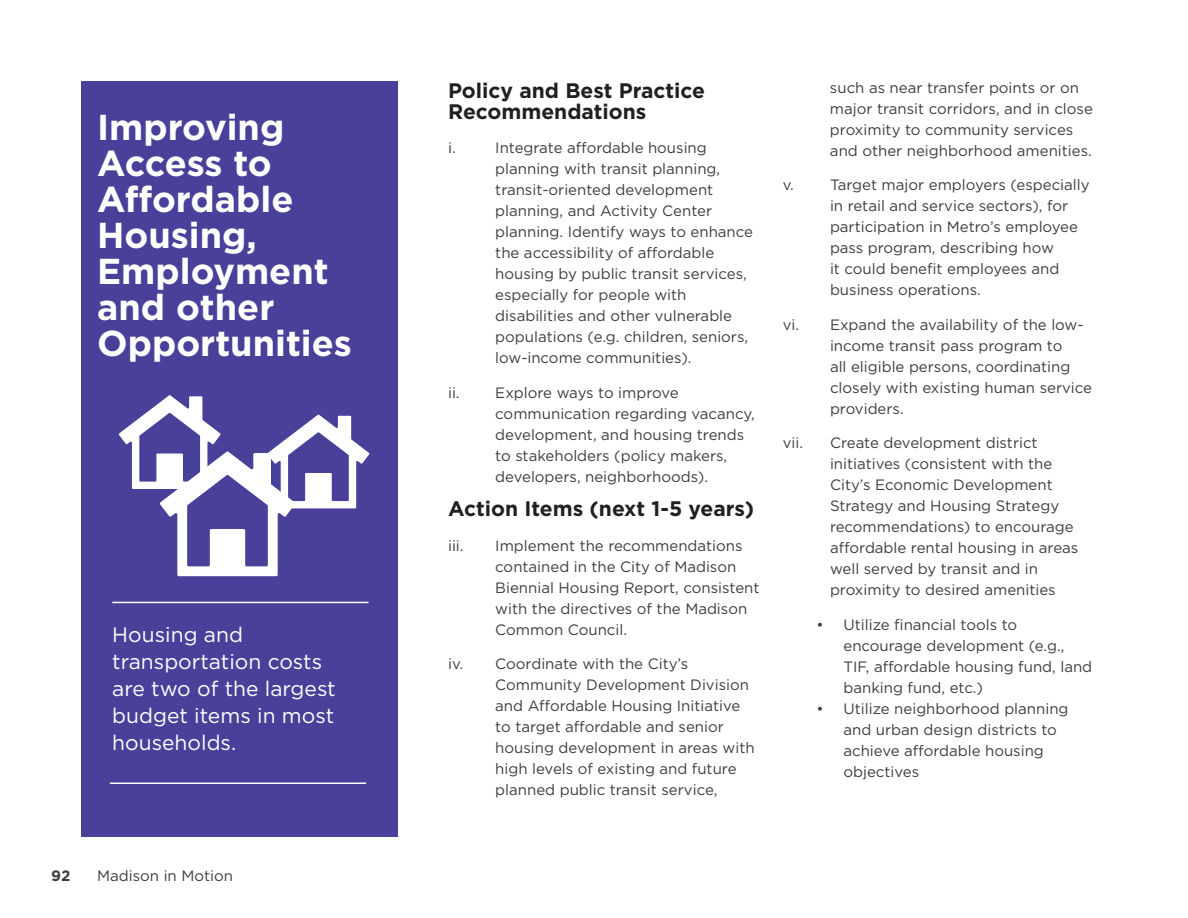
<style>
.page{position:relative;width:1188px;height:918px;background:#fff}
.page>*{position:absolute;margin:0;border:0;box-sizing:border-box;transform-origin:0 0}
.Case_Study_Title{font:700 36px/36px "Gotham";color:#fff}
.Main_Body{font:21px/27px "Gotham";color:#fff}
.Title_4{font:700 21px/21px "Gotham";color:#231f20}
.t1{font:15px/21px "Gotham";color:#3e3e3f}
.t2{font:700 15px "Gotham";color:#3e3e3f}
</style>
<div class="page">
<div style="left:81px;top:81px;width:316px;height:756px;background:#494099"></div>
<hr style="left:112px;top:602px;width:257px;height:1px;background:#fff">
<hr style="left:110px;top:783px;width:256px;height:1px;background:#fff">
<svg style="left:119px;top:395px;width:251px;height:181px"></svg>
<p class="Case_Study_Title" style="left:97px;top:109px;width:256px">Improving<br>Access to<br>Affordable<br>Housing,<br>Employment and other<br>Opportunities</p>
<p class="Main_Body" style="left:112px;top:621px;width:225px">Housing and transportation costs are two of the largest budget items in most households.</p>
<p class="t2" style="left:51px;top:866px;width:21px">92</p>
<p class="t1" style="left:97px;top:865px;width:137px">Madison in Motion</p>
<p class="Title_4" style="left:448px;top:80px;width:259px">Policy and Best Practice<br>Recommendations</p>
<p class="t1" style="left:448px;top:137px;width:9px">i.</p>
<p class="t1" style="left:495px;top:137px;width:259px">Integrate affordable housing planning with transit planning, transit-oriented development planning, and Activity Center planning. Identify ways to enhance the accessibility of affordable housing by public transit services, especially for people with disabilities and other vulnerable populations (e.g. children, seniors, low-income communities).</p>
<p class="t1" style="left:495px;top:382px;width:261px;text-indent:-47px">ii. Explore ways to improve communication regarding vacancy, development, and housing trends to stakeholders (policy makers, developers, neighborhoods).</p>
<p class="Title_4" style="left:448px;top:498px;width:307px">Action Items (next 1-5 years)</p>
<p class="t1" style="left:448px;top:535px;width:17px">iii.</p>
<p class="t1" style="left:495px;top:535px;width:266px">Implement the recommendations contained in the City of Madison<br>Biennial Housing Report, consistent with the directives of the Madison<br>Common Council.</p>
<p class="t1" style="left:495px;top:653px;width:261px;text-indent:-47px">iv. Coordinate with the City’s Community Development Division and Affordable Housing Initiative to target affordable and senior housing development in areas with high levels of existing and future planned public transit service,</p>
<p class="t1" style="left:830px;top:77px;width:264px">such as near transfer points or on major transit corridors, and in close proximity to community services and other neighborhood amenities.</p>
<p class="t1" style="left:783px;top:174px;width:13px">v.</p>
<p class="t1" style="left:830px;top:174px;width:261px">Target major employers (especially in retail and service sectors), for participation in Metro’s employee pass program, describing how<br>it could benefit employees and business operations.</p>
<p class="t1" style="left:830px;top:314px;width:264px;text-indent:-47px">vi. Expand the availability of the low&shy;income transit pass program to<br>all eligible persons, coordinating closely with existing human service providers.</p>
<p class="t1" style="left:783px;top:432px;width:22px">vii.</p>
<p class="t1" style="left:830px;top:432px;width:250px">Create development district initiatives (consistent with the<br>City’s Economic Development<br>Strategy and Housing Strategy recommendations) to encourage affordable rental housing in areas well served by transit and in proximity to desired amenities</p>
<p class="t1" style="left:844px;top:614px;width:250px;text-indent:-27px">• Utilize financial tools to encourage development (e.g.,<br>TIF, affordable housing fund, land banking fund, etc.)</p>
<p class="t1" style="left:843px;top:698px;width:227px;text-indent:-27px">• Utilize neighborhood planning and urban design districts to achieve affordable housing objectives</p>
</div>
